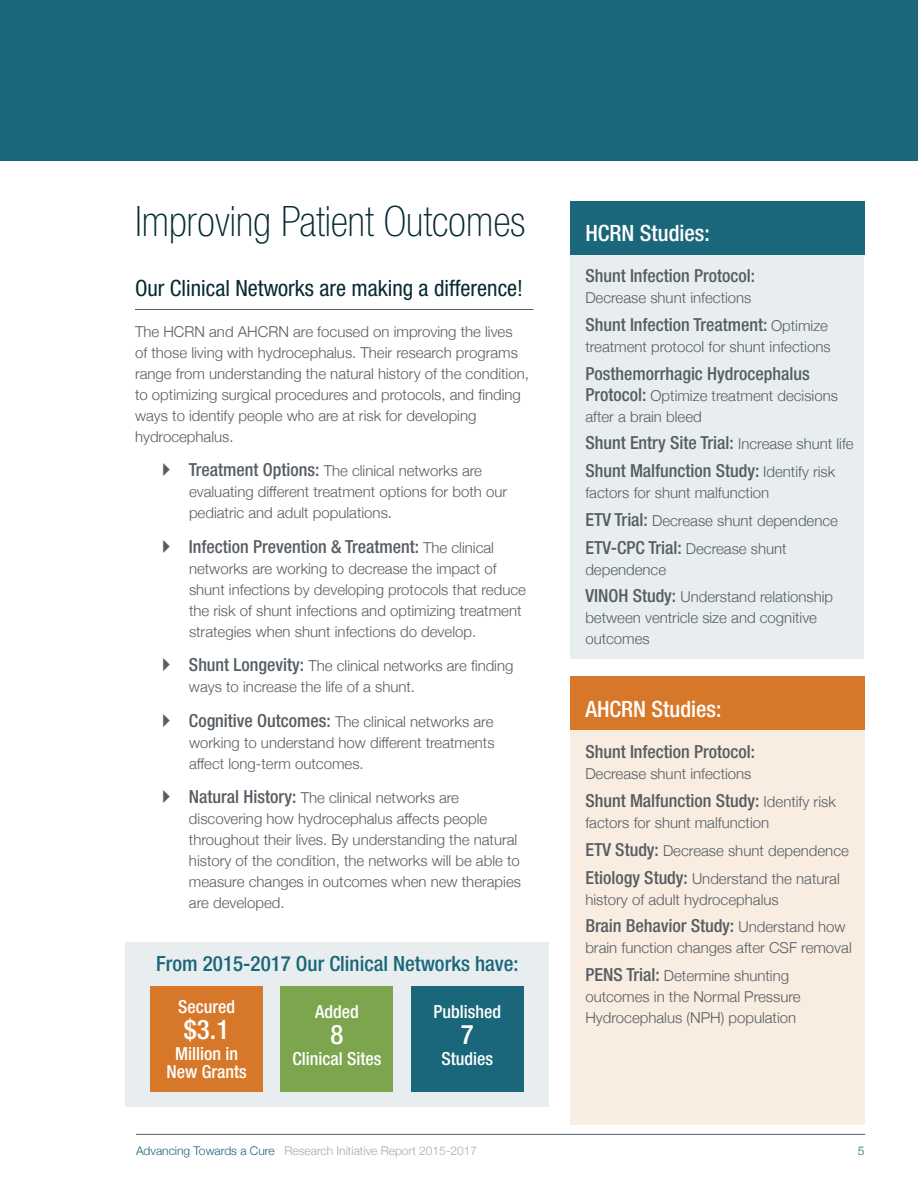
<style>
.page{position:relative;width:918px;height:1188px;background:#fff}
.page>*{position:absolute;margin:0;border:0;box-sizing:border-box;transform-origin:0 0}
.t1{font:100 condensed 42px "Helvetica Neue";color:#072a30}
.t2{font:500 condensed 27px "Helvetica Neue";color:#fff}
.t3{font:condensed 22.5px "Helvetica Neue";color:#072a30}
.t4{font:500 condensed 22.5px "Helvetica Neue";color:#fff}
.t5{font:500 condensed 21px "Helvetica Neue";color:#1a667a}
.t6{font:500 condensed 18px/27.8px "Helvetica Neue";color:#565d63}
.t7{font:500 condensed 18px/18px "Helvetica Neue";color:#fff;text-align:center}
.t8{font:300 15px/21px "Helvetica Neue";color:#565d63}
.t9{font:300 12px "Helvetica Neue";color:#a7a9ac}
.t10{font:300 12px "Helvetica Neue";color:#1a667a}
.s1{font-weight:500;font-stretch:condensed;font-size:18px}
.s2{font-weight:300;font-stretch:normal;font-size:15px}
.s3{color:#1a667a}
</style>
<div class="page">
<hr style="left:136px;top:1134px;width:729px;height:1px;background:#565d63">
<div style="left:125px;top:943px;width:424px;height:164px;background:#e8eef0"></div>
<div style="left:150px;top:986px;width:113px;height:106px;background:#d7772a"></div>
<div style="left:281px;top:986px;width:112px;height:106px;background:#7ca54e"></div>
<div style="left:411px;top:986px;width:113px;height:106px;background:#1a667a"></div>
<div style="left:570px;top:201px;width:294px;height:458px;background:#e8eef0"></div>
<div style="left:570px;top:713px;width:295px;height:411px;background:#f9ece0"></div>
<div style="left:570px;top:201px;width:295px;height:54px;background:#1a667a"></div>
<div style="left:570px;top:676px;width:295px;height:54px;background:#d7772a"></div>
<hr style="left:135px;top:309px;width:399px;height:1px;background:#565d63">
<div style="left:0;top:0;width:918px;height:161px;background:#1a667a"></div>
<h1 class="t1" style="left:135px;top:198px;width:392px">Improving Patient Outcomes</h1>
<h3 class="t3" style="left:135px;top:275px;width:390px">Our Clinical Networks are making a difference!</h3>
<p class="t8" style="left:135px;top:320px;width:395px">The HCRN and AHCRN are focused on improving the lives<br>of those living with hydrocephalus. Their research programs range from understanding the natural history of the condition, to optimizing surgical procedures and protocols, and finding ways to identify people who are at risk for developing hydrocephalus.</p>
<p class="t8" style="left:189px;top:459px;width:320px"><span class="s1">Treatment Options:</span> The clinical networks are evaluating different treatment options for both our pediatric and adult populations.</p>
<p class="t6" style="left:189px;top:532px;width:307px">Infection Prevention &amp; Treatment: <span class="s2">The clinical</span></p>
<p class="t8" style="left:189px;top:557px;width:339px">networks are working to decrease the impact of shunt infections by developing protocols that reduce the risk of shunt infections and optimizing treatment strategies when shunt infections do develop.</p>
<p class="t8" style="left:189px;top:654px;width:326px"><span class="s1">Shunt Longevity:</span> The clinical networks are finding ways to increase the life of a shunt.</p>
<p class="t8" style="left:189px;top:710px;width:307px;text-align:justify"><span class="s1">Cognitive Outcomes:</span> The clinical networks are working to understand how different treatments affect long-term outcomes.</p>
<p class="t8" style="left:189px;top:786px;width:334px"><span class="s1">Natural History:</span> The clinical networks are discovering how hydrocephalus affects people throughout their lives. By understanding the natural history of the condition, the networks will be able to measure changes in outcomes when new therapies are developed.</p>
<h3 class="t5" style="left:156px;top:952px;width:364px">From 2015-2017 Our Clinical Networks have:</h3>
<p class="t7" style="left:178px;top:998px;width:58px">Secured</p>
<h2 class="t2" style="left:184px;top:1013px;width:47px">$3.1</h2>
<p class="t7" style="left:167px;top:1044px;width:82px">Million in<br>New Grants</p>
<p class="t7" style="left:315px;top:1003px;width:45px">Added</p>
<h2 class="t2" style="left:331px;top:1018px;width:14px">8</h2>
<p class="t7" style="left:293px;top:1049px;width:90px">Clinical Sites</p>
<p class="t7" style="left:434px;top:1003px;width:69px">Published</p>
<h2 class="t2" style="left:461px;top:1018px;width:14px">7</h2>
<p class="t7" style="left:441px;top:1049px;width:53px">Studies</p>
<h3 class="t4" style="left:585px;top:219px;width:126px">HCRN Studies:</h3>
<p class="t6" style="left:585px;top:262px;width:171px">Shunt Infection Protocol:</p>
<p class="t8" style="left:585px;top:286px;width:168px">Decrease shunt infections</p>
<p class="t6" style="left:585px;top:310px;width:244px">Shunt Infection Treatment: <span class="s2">Optimize</span></p>
<p class="t8" style="left:585px;top:335px;width:247px">treatment protocol for shunt infections</p>
<p class="t6" style="left:585px;top:359px;width:226px">Posthemorrhagic Hydrocephalus</p>
<p class="t8" style="left:585px;top:384px;width:254px"><span class="s1">Protocol:</span> Optimize treatment decisions after a brain bleed</p>
<p class="t6" style="left:585px;top:429px;width:270px">Shunt Entry Site Trial: <span class="s2">Increase shunt life<br></span>Shunt Malfunction Study: <span class="s2">Identify risk</span></p>
<p class="t8" style="left:585px;top:478px;width:254px;line-height:27.8px">factors for shunt malfunction<br><span class="s1">ETV Trial:</span> Decrease shunt dependence</p>
<p class="t6" style="left:585px;top:533px;width:203px">ETV-CPC Trial: <span class="s2">Decrease shunt</span></p>
<p class="t8" style="left:585px;top:554px;width:249px;line-height:27.8px">dependence<br><span class="s1">VINOH Study:</span> Understand relationship</p>
<p class="t8" style="left:585px;top:606px;width:233px">between ventricle size and cognitive outcomes</p>
<h3 class="t4" style="left:585px;top:696px;width:138px">AHCRN Studies:</h3>
<p class="t6" style="left:585px;top:738px;width:171px">Shunt Infection Protocol:</p>
<p class="t8" style="left:585px;top:762px;width:168px">Decrease shunt infections</p>
<p class="t6" style="left:585px;top:787px;width:252px">Shunt Malfunction Study: <span class="s2">Identify risk</span></p>
<p class="t8" style="left:585px;top:808px;width:265px;line-height:27.8px">factors for shunt malfunction<br><span class="s1">ETV Study:</span> Decrease shunt dependence<br><span class="s1">Etiology Study:</span> Understand the natural</p>
<p class="t8" style="left:585px;top:888px;width:195px">history of adult hydrocephalus</p>
<p class="t6" style="left:585px;top:912px;width:262px">Brain Behavior Study: <span class="s2">Understand how</span></p>
<p class="t8" style="left:585px;top:933px;width:268px;line-height:27.8px">brain function changes after CSF removal<br><span class="s1">PENS Trial:</span> Determine shunting</p>
<p class="t8" style="left:585px;top:985px;width:217px">outcomes in the Normal Pressure<br>Hydrocephalus (NPH) population</p>
<p class="t9" style="left:136px;top:1141px;width:343px"><span class="s3">Advancing Towards a Cure</span> Research Initiative Report 2015-2017</p>
<p class="t10" style="left:858px;top:1141px;width:8px">5</p>
</div>
